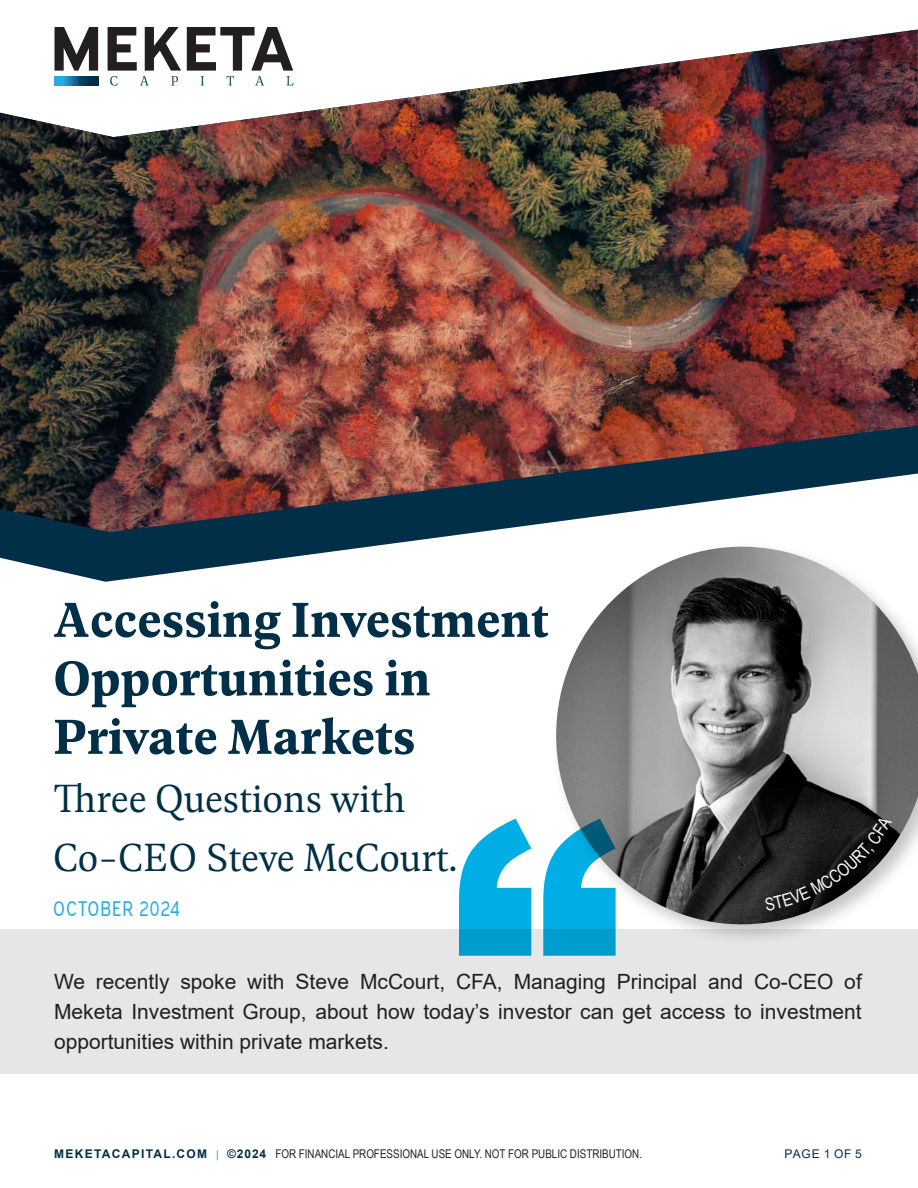
<style>
.page{position:relative;width:918px;height:1188px;background:#fff}
.page>*{position:absolute;margin:0;border:0;box-sizing:border-box;transform-origin:0 0}
.t1{font:600 52.5px/58.5px "Geller Text";color:#002f47}
.t2{font:300 42px/58.5px "Geller Text";color:#002f47}
.t3{font:21px/30px "Arial";color:#231f20;text-align:justify}
.t4{font:21px "Expressway Cd Bk";letter-spacing:.05em;color:#29abe2}
.t5{font:12px "Arial Narrow";color:#231f20}
.t6{font:12px "Arial";letter-spacing:.075em;color:#002f47}
.s1{font-family:"Arial";font-weight:700;color:#012e46}
.s2{font-family:"Arial";font-size:10.5px;color:#00aee5}
</style>
<div class="page">
<div style="left:551px;top:541px;width:367px;height:405px;background:#b2b3b7;opacity:.75"></div>
<img style="left:556px;top:582px;width:362px;height:342px">
<img style="left:0;top:29px;width:918px;height:396px">
<img style="left:0;top:425px;width:918px;height:157px">
<div style="left:0;top:930px;width:918px;height:144px;background:#e6e6e6"></div>
<svg style="left:55px;top:27px;width:238px;height:59px"></svg>
<svg style="left:459px;top:819px;width:157px;height:137px"></svg>
<svg style="left:765px;top:816px;width:127px;height:95px;background:#3b3c3c"></svg>
<h1 class="t1" style="left:53px;top:588px;width:497px">Accessing Investment<br>Opportunities in<br>Private Markets</h1>
<h2 class="t2" style="left:53px;top:768px;width:406px">Three Questions with<br>Co-CEO Steve McCourt.</h2>
<p class="t4" style="left:53px;top:896px;width:128px">OCTOBER 2024</p>
<p class="t3" style="left:54px;top:967px;width:809px">We recently spoke with Steve McCourt, CFA, Managing Principal and Co-CEO of Meketa Investment Group, about how today’s investor can get access to investment opportunities within private markets.</p>
<p class="t5" style="left:54px;top:1145px;width:589px"><span class="s1">MEKETACAPITAL.COM</span> <span class="s2">|</span> <span class="s1">©2024</span> FOR FINANCIAL PROFESSIONAL USE ONLY. NOT FOR PUBLIC DISTRIBUTION.</p>
<p class="t6" style="left:785px;top:1146px;width:79px">PAGE 1 OF 5</p>
</div>
